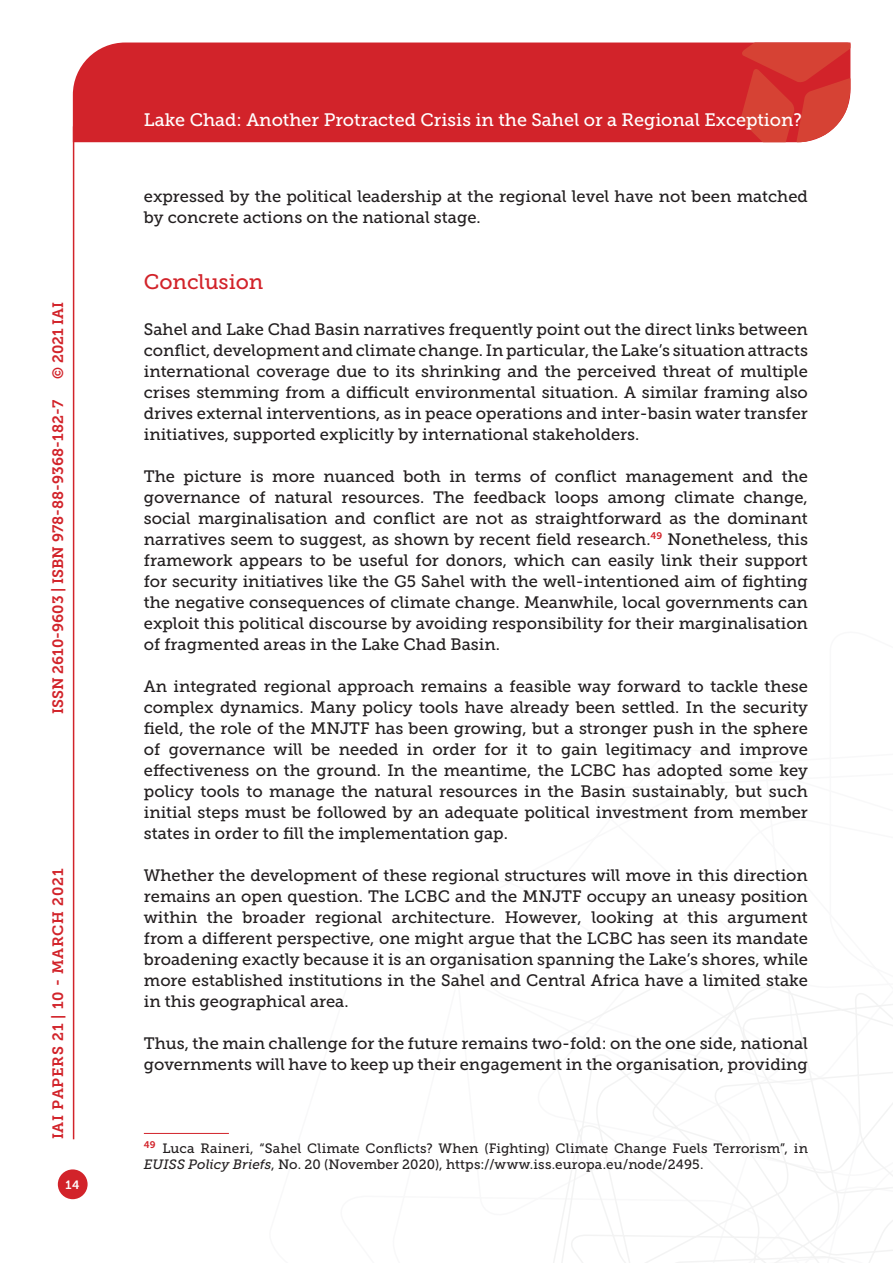
<style>
.page{position:relative;width:893px;height:1263px;background:#fff}
.page>*{position:absolute;margin:0;border:0;box-sizing:border-box;transform-origin:0 0}
.Titolo_paragrafo{font:21px "Museo Slab 500";color:#d2232a}
.t1{font:18px "Museo Slab 500";color:#fff}
.Testo{font:16.5px/21px "Museo Slab 500";color:#231f20;text-align:justify}
.t2{font:15px "Museo Slab 700";color:#d2232a}
.t3{font:15px "Museo Slab 700";letter-spacing:.05em;color:#d2232a}
.Nota{font:13.5px/16.2px "Museo Slab 500";letter-spacing:.01em;color:#231f20}
.t4{font:12px "Museo Slab 700";color:#fff}
.s1{font-style:italic}
</style>
<div class="page">
<svg style="left:553px;top:960px;width:340px;height:303px"></svg>
<div style="left:73px;top:43px;width:668px;height:99px;background:#d2232a"></div>
<svg style="left:741px;top:43px;width:109px;height:99px;background:#d6433b"></svg>
<div style="left:58px;top:1169px;width:30px;height:30px;background:#d2232a;border-radius:50%"></div>
<hr style="left:73px;top:126px;width:1px;height:1013px;background:#d2232a">
<hr style="left:144px;top:1133px;width:85px;height:1px;background:#d2232a">
<p class="t2" style="left:50px;top:379px;width:79px;rotate:-90deg">© 2021 IAI</p>
<p class="t2" style="left:49px;top:714px;width:315px;rotate:-90deg">ISSN 2610-9603 | ISBN 978-88-9368-182-7</p>
<p class="t3" style="left:50px;top:1139px;width:272px;rotate:-90deg">IAI PAPERS 21 | 10 - MARCH 2021</p>
<p class="t4" style="left:66px;top:1178px;width:16px">14</p>
<p class="t1" style="left:144px;top:110px;width:660px">Lake Chad: Another Protracted Crisis in the Sahel or a Regional Exception?</p>
<p class="Testo" style="left:144px;top:186px;width:666px">expressed by the political leadership at the regional level have not been matched by concrete actions on the national stage.</p>
<p class="Titolo_paragrafo" style="left:144px;top:270px;width:121px">Conclusion</p>
<p class="Testo" style="left:144px;top:319px;width:666px">Sahel and Lake Chad Basin narratives frequently point out the direct links between conflict, development and climate change. In particular, the Lake’s situation attracts international coverage due to its shrinking and the perceived threat of multiple crises stemming from a difficult environmental situation. A similar framing also drives external interventions, as in peace operations and inter-basin water transfer initiatives, supported explicitly by international stakeholders.</p>
<p class="Testo" style="left:144px;top:466px;width:666px">The picture is more nuanced both in terms of conflict management and the governance of natural resources. The feedback loops among climate change, social marginalisation and conflict are not as straightforward as the dominant narratives seem to suggest, as shown by recent field research.<sup>49</sup> Nonetheless, this framework appears to be useful for donors, which can easily link their support for security initiatives like the G5 Sahel with the well-intentioned aim of fighting the negative consequences of climate change. Meanwhile, local governments can exploit this political discourse by avoiding responsibility for their marginalisation of fragmented areas in the Lake Chad Basin.</p>
<p class="Testo" style="left:144px;top:676px;width:666px">An integrated regional approach remains a feasible way forward to tackle these complex dynamics. Many policy tools have already been settled. In the security field, the role of the MNJTF has been growing, but a stronger push in the sphere of governance will be needed in order for it to gain legitimacy and improve effectiveness on the ground. In the meantime, the LCBC has adopted some key policy tools to manage the natural resources in the Basin sustainably, but such initial steps must be followed by an adequate political investment from member states in order to fill the implementation gap.</p>
<p class="Testo" style="left:144px;top:865px;width:666px">Whether the development of these regional structures will move in this direction remains an open question. The LCBC and the MNJTF occupy an uneasy position within the broader regional architecture. However, looking at this argument from a different perspective, one might argue that the LCBC has seen its mandate broadening exactly because it is an organisation spanning the Lake’s shores, while more established institutions in the Sahel and Central Africa have a limited stake in this geographical area.</p>
<p class="Testo" style="left:144px;top:1033px;width:666px">Thus, the main challenge for the future remains two-fold: on the one side, national governments will have to keep up their engagement in the organisation, providing</p>
<p class="Nota" style="left:144px;top:1140px;width:666px"><sup>49</sup> Luca Raineri, “Sahel Climate Conflicts? When (Fighting) Climate Change Fuels Terrorism”, in<br><span class="s1">EUISS Policy Briefs</span>, No. 20 (November 2020), https://www.iss.europa.eu/node/2495.</p>
</div>
